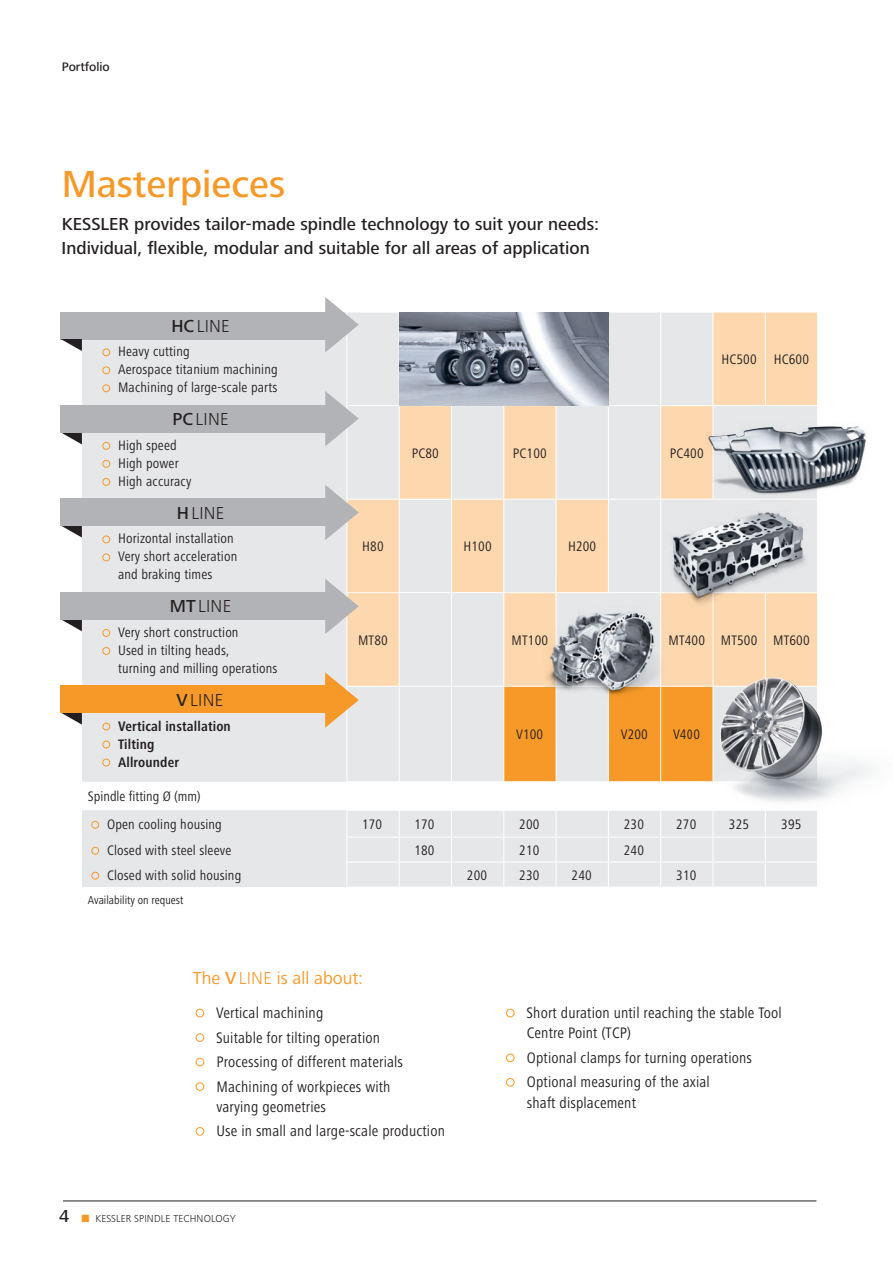
<style>
.page{position:relative;width:893px;height:1263px;background:#fff}
.page>*{position:absolute;margin:0;border:0;box-sizing:border-box;transform-origin:0 0}
.t1{font:500 39px "Frutiger Next LTK4";color:#f79928}
.t2{font:500 18px/24px "Frutiger Next LTK4";color:#231f20}
.t3{font:300 18px "Frutiger Next LTK4";letter-spacing:.015em;color:#231f20}
.t4{font:18px "Frutiger Next LTK4";color:#f79928}
.t5{font:condensed 15.75px/20.2px "Frutiger Next LTK4";letter-spacing:.01em;color:#231f20}
.t6{font:condensed 14.25px/18px "Frutiger Next LTK4";letter-spacing:.01em;color:#231f20;text-align:center}
.t7{font:700 condensed 14.25px "Frutiger Next LTK4";letter-spacing:.01em;color:#231f20}
.t8{font:500 12.75px "Frutiger Next LTK4";color:#231f20}
.t9{font:condensed 12px "Frutiger Next LTK4";color:#231f20}
.t10{font:300 10.5px "Frutiger Next LTK4";letter-spacing:.015em;color:#231f20}
.s1{font-weight:500}
.s2{font-size:31.35px;color:#f79928}
.s3{font-weight:400;font-size:31.35px;color:#f79928}
.s4{font-weight:300}
.s5{font-size:34.65px;color:#f79928}
.s6{font-weight:500;font-size:18px}
.s7{color:#f79928}
</style>
<div class="page">
<hr style="left:63px;top:1200px;width:753px;height:1px;background:#231f20">
<svg style="left:61px;top:297px;width:757px;height:590px;background:#e2dcd6"></svg>
<img style="left:509px;top:573px;width:194px;height:169px">
<img style="left:550px;top:612px;width:104px;height:79px">
<img style="left:630px;top:477px;width:188px;height:156px">
<img style="left:673px;top:512px;width:130px;height:85px">
<img style="left:692px;top:646px;width:181px;height:163px">
<img style="left:706px;top:421px;width:161px;height:95px">
<img style="left:709px;top:426px;width:148px;height:65px">
<p class="t8" style="left:62px;top:60px;width:49px">Portfolio</p>
<h1 class="t1" style="left:62px;top:162px;width:225px">Masterpieces</h1>
<p class="t2" style="left:62px;top:212px;width:539px">KESSLER provides tailor-made spindle technology to suit your needs:<br>Individual, flexible, modular and suitable for all areas of application</p>
<p class="t3" style="left:171px;top:316px;width:60px"><span class="s1">HC</span>LINE</p>
<p class="t6" style="left:99px;top:343px;width:92px"><span class="s2">•</span> Heavy cutting</p>
<p class="t6" style="left:99px;top:361px;width:180px"><span class="s2">•</span> Aerospace titanium machining</p>
<p class="t6" style="left:99px;top:379px;width:180px"><span class="s2">•</span> Machining of large-scale parts</p>
<p class="t3" style="left:173px;top:409px;width:57px"><span class="s1">PC</span>LINE</p>
<p class="t6" style="left:99px;top:436px;width:79px"><span class="s2">•</span> High speed</p>
<p class="t6" style="left:99px;top:454px;width:81px"><span class="s2">•</span> High power</p>
<p class="t6" style="left:99px;top:472px;width:94px"><span class="s2">•</span> High accuracy</p>
<p class="t3" style="left:177px;top:503px;width:49px"><span class="s1">H</span>LINE</p>
<p class="t6" style="left:99px;top:530px;width:136px"><span class="s2">•</span> Horizontal installation</p>
<p class="t6" style="left:99px;top:548px;width:140px"><span class="s2">•</span> Very short acceleration and braking times</p>
<p class="t3" style="left:170px;top:596px;width:63px"><span class="s1">MT</span>LINE</p>
<p class="t6" style="left:99px;top:623px;width:141px"><span class="s2">•</span> Very short construction</p>
<p class="t6" style="left:118px;top:641px;width:161px;text-align:left;text-indent:-19px"><span class="s2">•</span> Used in tilting heads,<br>turning and milling operations</p>
<p class="t3" style="left:177px;top:690px;width:48px"><span class="s1">V</span>LINE</p>
<p class="t7" style="left:99px;top:718px;width:133px"><span class="s3">•</span> Vertical installation</p>
<p class="t7" style="left:99px;top:736px;width:57px"><span class="s3">•</span> Tilting</p>
<p class="t7" style="left:99px;top:754px;width:82px"><span class="s3">•</span> Allrounder</p>
<p class="t6" style="left:721px;top:350px;width:89px">HC500 HC600</p>
<p class="t6" style="left:412px;top:444px;width:29px">PC80</p>
<p class="t6" style="left:513px;top:444px;width:35px">PC100</p>
<p class="t6" style="left:670px;top:444px;width:35px">PC400</p>
<p class="t6" style="left:362px;top:537px;width:23px">H80</p>
<p class="t6" style="left:463px;top:537px;width:30px">H100</p>
<p class="t6" style="left:568px;top:537px;width:30px">H200</p>
<p class="t6" style="left:358px;top:631px;width:31px">MT80</p>
<p class="t6" style="left:512px;top:631px;width:38px">MT100</p>
<p class="t6" style="left:668px;top:631px;width:143px">MT400 MT500 MT600</p>
<p class="t6" style="left:516px;top:725px;width:29px">V100</p>
<p class="t6" style="left:621px;top:725px;width:29px">V200</p>
<p class="t6" style="left:673px;top:725px;width:29px">V400</p>
<p class="t6" style="left:88px;top:787px;width:114px">Spindle fitting Ø (mm)</p>
<p class="t6" style="left:88px;top:815px;width:135px"><span class="s2">•</span> Open cooling housing</p>
<p class="t6" style="left:362px;top:815px;width:22px">170</p>
<p class="t6" style="left:414px;top:815px;width:22px">170</p>
<p class="t6" style="left:519px;top:815px;width:22px">200</p>
<p class="t6" style="left:624px;top:815px;width:22px">230</p>
<p class="t6" style="left:676px;top:815px;width:22px">270</p>
<p class="t6" style="left:729px;top:815px;width:22px">325</p>
<p class="t6" style="left:781px;top:815px;width:22px">395</p>
<p class="t6" style="left:88px;top:841px;width:145px"><span class="s2">•</span> Closed with steel sleeve</p>
<p class="t6" style="left:414px;top:841px;width:22px">180</p>
<p class="t6" style="left:519px;top:841px;width:22px">210</p>
<p class="t6" style="left:624px;top:841px;width:22px">240</p>
<p class="t6" style="left:88px;top:866px;width:155px"><span class="s2">•</span> Closed with solid housing</p>
<p class="t6" style="left:467px;top:866px;width:22px">200</p>
<p class="t6" style="left:519px;top:866px;width:22px">230</p>
<p class="t6" style="left:572px;top:866px;width:22px">240</p>
<p class="t6" style="left:676px;top:866px;width:22px">310</p>
<p class="t9" style="left:88px;top:893px;width:97px">Availability on request</p>
<p class="t4" style="left:193px;top:968px;width:172px">The <span class="s1">V</span><span class="s4">LINE</span> is all about:</p>
<p class="t5" style="left:192px;top:1003px;width:133px"><span class="s5">•</span> Vertical machining</p>
<p class="t5" style="left:192px;top:1027px;width:190px"><span class="s5">•</span> Suitable for tilting operation</p>
<p class="t5" style="left:192px;top:1052px;width:213px"><span class="s5">•</span> Processing of different materials</p>
<p class="t5" style="left:216px;top:1076px;width:176px;text-indent:-25px"><span class="s5">•</span> Machining of workpieces with varying geometries</p>
<p class="t5" style="left:192px;top:1121px;width:255px"><span class="s5">•</span> Use in small and large-scale production</p>
<p class="t10" style="left:59px;top:1213px;width:178px"><span class="s6">4</span> <span class="s7">■</span> KESSLER SPINDLE TECHNOLOGY</p>
<p class="t5" style="left:527px;top:1003px;width:256px;text-indent:-25px"><span class="s5">•</span> Short duration until reaching the stable Tool<br>Centre Point (TCP)</p>
<p class="t5" style="left:502px;top:1047px;width:251px"><span class="s5">•</span> Optional clamps for turning operations</p>
<p class="t5" style="left:527px;top:1072px;width:184px;text-indent:-25px"><span class="s5">•</span> Optional measuring of the axial shaft displacement</p>
</div>
